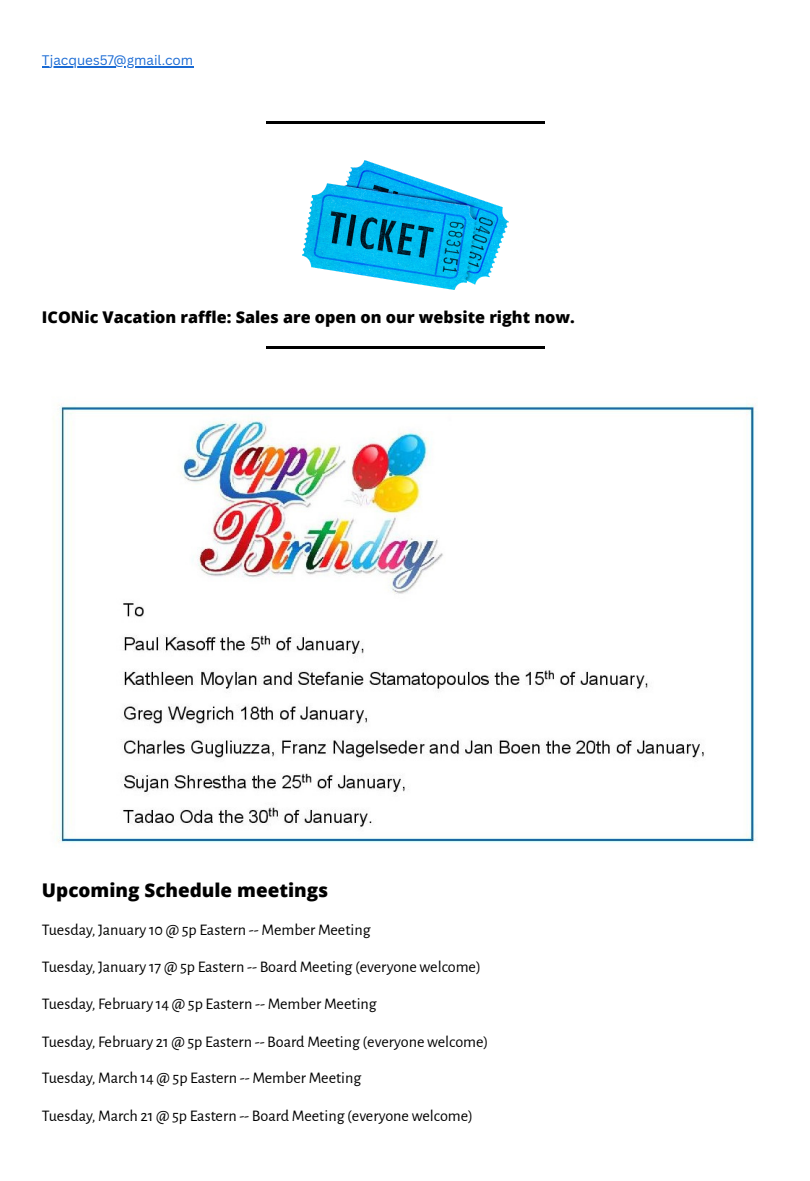
<style>
.page{position:relative;width:810px;height:1181px;background:#fff}
.page>*{position:absolute;margin:0;border:0;box-sizing:border-box;transform-origin:0 0}
.t1{font:800 18.9px "Open Sans";color:#000}
.t2{font:16.2px "Alegreya Sans";color:#000}
.t3{font:800 16.2px "Open Sans";color:#000}
.t4{font:13.5px "Canva Sans";color:#196ad4}
</style>
<div class="page">
<hr style="left:42px;top:66px;width:151px;height:1px;background:#196ad4">
<hr style="left:266px;top:122px;width:279px;height:2px;background:#000">
<img style="left:303px;top:160px;width:206px;height:130px">
<hr style="left:266px;top:346px;width:279px;height:2px;background:#000">
<img style="left:53px;top:404px;width:704px;height:439px">
<p class="t4" style="left:42px;top:51px;width:153px">Tjacques57@gmail.com</p>
<p class="t3" style="left:42px;top:306px;width:534px">ICONic Vacation raffle: Sales are open on our website right now.</p>
<p class="t1" style="left:42px;top:877px;width:288px">Upcoming Schedule meetings</p>
<p class="t2" style="left:42px;top:921px;width:330px">Tuesday, January 10 @ 5p Eastern -- Member Meeting</p>
<p class="t2" style="left:42px;top:959px;width:441px">Tuesday, January 17 @ 5p Eastern -- Board Meeting (everyone welcome)</p>
<p class="t2" style="left:42px;top:996px;width:336px">Tuesday, February 14 @ 5p Eastern -- Member Meeting</p>
<p class="t2" style="left:42px;top:1033px;width:448px">Tuesday, February 21 @ 5p Eastern -- Board Meeting (everyone welcome)</p>
<p class="t2" style="left:42px;top:1070px;width:321px">Tuesday, March 14 @ 5p Eastern -- Member Meeting</p>
<p class="t2" style="left:42px;top:1107px;width:433px">Tuesday, March 21 @ 5p Eastern -- Board Meeting (everyone welcome)</p>
</div>
